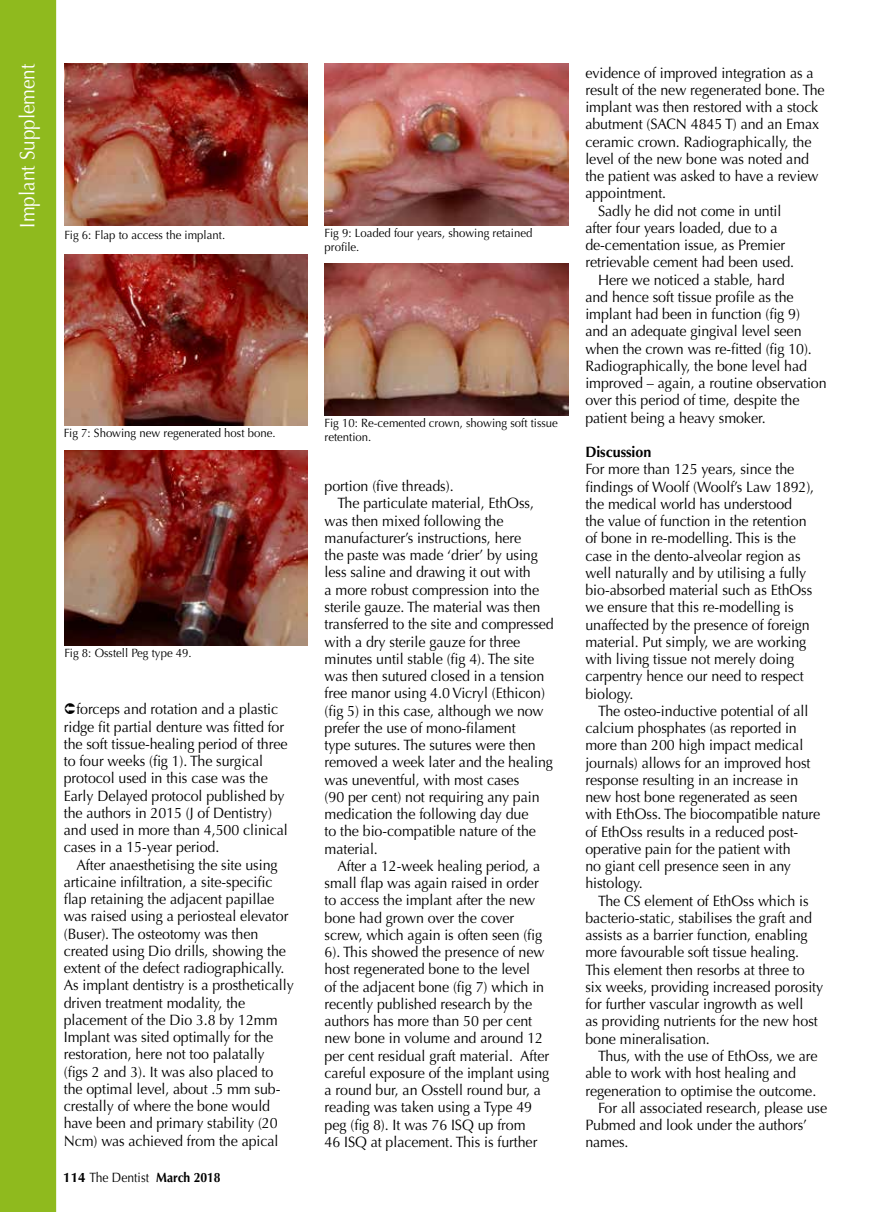
<style>
.page{position:relative;width:893px;height:1212px;background:#fff}
.page>*{position:absolute;margin:0;border:0;box-sizing:border-box;transform-origin:0 0}
.t1{font:21px "Optima";color:#fff;scale:.9 1}
.t2{font:15px/17.2px "Optima";letter-spacing:-.005em;color:#000;scale:.95 1}
.t3{font:700 15px "Optima";letter-spacing:-.005em;color:#000;scale:.95 1}
.t4{font:700 13.5px "Optima";color:#000}
.t5{font:12px/14.2px "Optima";color:#000;scale:.95 1}
.s1{font-weight:400}
</style>
<div class="page">
<div style="left:0;top:0;width:56px;height:1212px;background:#8fba1e"></div>
<img style="left:64px;top:64px;width:244px;height:162px">
<img style="left:64px;top:254px;width:244px;height:171px">
<img style="left:64px;top:450px;width:244px;height:196px">
<img style="left:325px;top:64px;width:243px;height:162px">
<img style="left:325px;top:264px;width:243px;height:152px">
<h1 class="t1" style="left:15px;top:228px;width:184px;rotate:-90deg">Implant Supplement</h1>
<p class="t5" style="left:64px;top:228px;width:171px">Fig 6: Flap to access the implant.</p>
<p class="t5" style="left:64px;top:425px;width:224px">Fig 7: Showing new regenerated host bone.</p>
<p class="t5" style="left:64px;top:646px;width:135px">Fig 8: Osstell Peg type 49.</p>
<p class="t2" style="left:64px;top:701px;width:237px;text-indent:13px">forceps and rotation and a plastic ridge fit partial denture was fitted for the soft tissue-healing period of three to four weeks (fig 1). The surgical protocol used in this case was the Early Delayed protocol published by the authors in 2015 (J of Dentistry) and used in more than 4,500 clinical cases in a 15-year period.</p>
<p class="t2" style="left:64px;top:856px;width:244px;text-indent:13px">After anaesthetising the site using articaine infiltration, a site-specific flap retaining the adjacent papillae was raised using a periosteal elevator (Buser). The osteotomy was then created using Dio drills, showing the extent of the defect radiographically.<br>As implant dentistry is a prosthetically driven treatment modality, the placement of the Dio 3.8 by 12mm Implant was sited optimally for the restoration, here not too palatally<br>(figs 2 and 3). It was also placed to the optimal level, about .5 mm sub&shy;crestally of where the bone would have been and primary stability (20<br>Ncm) was achieved from the apical</p>
<p class="t4" style="left:63px;top:1170px;width:159px">114 <span class="s1">The Dentist</span> March 2018</p>
<p class="t5" style="left:325px;top:226px;width:220px">Fig 9: Loaded four years, showing retained profile.</p>
<p class="t5" style="left:325px;top:416px;width:247px">Fig 10: Re-cemented crown, showing soft tissue retention.</p>
<p class="t2" style="left:325px;top:478px;width:137px">portion (five threads).</p>
<p class="t2" style="left:337px;top:495px;width:208px">The particulate material, EthOss,</p>
<p class="t2" style="left:325px;top:512px;width:190px">was then mixed following the</p>
<p class="t2" style="left:325px;top:529px;width:209px">manufacturer’s instructions, here</p>
<p class="t2" style="left:325px;top:547px;width:226px">the paste was made ‘drier’ by using</p>
<p class="t2" style="left:325px;top:564px;width:219px">less saline and drawing it out with</p>
<p class="t2" style="left:325px;top:581px;width:227px">a more robust compression into the</p>
<p class="t2" style="left:325px;top:598px;width:229px">sterile gauze. The material was then</p>
<p class="t2" style="left:325px;top:616px;width:243px">transferred to the site and compressed</p>
<p class="t2" style="left:325px;top:633px;width:207px">with a dry sterile gauze for three</p>
<p class="t2" style="left:325px;top:650px;width:222px">minutes until stable (fig 4). The site</p>
<p class="t2" style="left:325px;top:667px;width:233px">was then sutured closed in a tension</p>
<p class="t2" style="left:325px;top:685px;width:234px">free manor using 4.0 Vicryl (Ethicon)</p>
<p class="t2" style="left:325px;top:702px;width:232px">(fig 5) in this case, although we now</p>
<p class="t2" style="left:325px;top:719px;width:203px">prefer the use of mono-filament</p>
<p class="t2" style="left:325px;top:736px;width:224px">type sutures. The sutures were then</p>
<p class="t2" style="left:325px;top:754px;width:242px">removed a week later and the healing</p>
<p class="t2" style="left:325px;top:771px;width:206px">was uneventful, with most cases</p>
<p class="t2" style="left:325px;top:788px;width:228px">(90 per cent) not requiring any pain</p>
<p class="t2" style="left:325px;top:805px;width:216px">medication the following day due</p>
<p class="t2" style="left:325px;top:823px;width:224px">to the bio-compatible nature of the</p>
<p class="t2" style="left:325px;top:840px;width:58px">material.</p>
<p class="t2" style="left:337px;top:857px;width:215px">After a 12-week healing period, a</p>
<p class="t2" style="left:325px;top:874px;width:227px">small flap was again raised in order</p>
<p class="t2" style="left:325px;top:892px;width:223px">to access the implant after the new</p>
<p class="t2" style="left:325px;top:909px;width:201px">bone had grown over the cover</p>
<p class="t2" style="left:325px;top:926px;width:231px">screw, which again is often seen (fig</p>
<p class="t2" style="left:325px;top:943px;width:233px">6). This showed the presence of new</p>
<p class="t2" style="left:325px;top:961px;width:218px">host regenerated bone to the level</p>
<p class="t2" style="left:325px;top:978px;width:233px">of the adjacent bone (fig 7) which in</p>
<p class="t2" style="left:325px;top:995px;width:220px">recently published research by the</p>
<p class="t2" style="left:325px;top:1012px;width:220px">authors has more than 50 per cent</p>
<p class="t2" style="left:325px;top:1030px;width:232px">new bone in volume and around 12</p>
<p class="t2" style="left:325px;top:1047px;width:238px">per cent residual graft material. After</p>
<p class="t2" style="left:325px;top:1064px;width:238px">careful exposure of the implant using</p>
<p class="t2" style="left:325px;top:1081px;width:229px">a round bur, an Osstell round bur, a</p>
<p class="t2" style="left:325px;top:1099px;width:220px">reading was taken using a Type 49</p>
<p class="t2" style="left:325px;top:1116px;width:213px">peg (fig 8). It was 76 ISQ up from</p>
<p class="t2" style="left:325px;top:1133px;width:226px">46 ISQ at placement. This is further</p>
<p class="t2" style="left:585px;top:64px;width:242px">evidence of improved integration as a</p>
<p class="t2" style="left:585px;top:81px;width:253px">result of the new regenerated bone. The</p>
<p class="t2" style="left:585px;top:99px;width:247px">implant was then restored with a stock</p>
<p class="t2" style="left:585px;top:116px;width:248px">abutment (SACN 4845 T) and an Emax</p>
<p class="t2" style="left:585px;top:133px;width:240px">ceramic crown. Radiographically, the</p>
<p class="t2" style="left:585px;top:150px;width:237px">level of the new bone was noted and</p>
<p class="t2" style="left:585px;top:168px;width:247px">the patient was asked to have a review</p>
<p class="t2" style="left:585px;top:185px;width:87px">appointment.</p>
<p class="t2" style="left:598px;top:202px;width:194px">Sadly he did not come in until</p>
<p class="t2" style="left:585px;top:219px;width:204px">after four years loaded, due to a</p>
<p class="t2" style="left:585px;top:237px;width:212px">de-cementation issue, as Premier</p>
<p class="t2" style="left:585px;top:254px;width:221px">retrievable cement had been used.</p>
<p class="t2" style="left:598px;top:271px;width:198px">Here we noticed a stable, hard</p>
<p class="t2" style="left:585px;top:288px;width:221px">and hence soft tissue profile as the</p>
<p class="t2" style="left:585px;top:306px;width:227px">implant had been in function (fig 9)</p>
<p class="t2" style="left:585px;top:323px;width:229px">and an adequate gingival level seen</p>
<p class="t2" style="left:585px;top:340px;width:240px">when the crown was re-fitted (fig 10).</p>
<p class="t2" style="left:585px;top:357px;width:235px">Radiographically, the bone level had</p>
<p class="t2" style="left:585px;top:375px;width:256px">improved – again, a routine observation</p>
<p class="t2" style="left:585px;top:392px;width:227px">over this period of time, despite the</p>
<p class="t2" style="left:585px;top:409px;width:191px">patient being a heavy smoker.</p>
<p class="t3" style="left:585px;top:443px;width:71px">Discussion</p>
<p class="t2" style="left:585px;top:461px;width:242px">For more than 125 years, since the findings of Woolf (Woolf’s Law 1892), the medical world has understood the value of function in the retention of bone in re-modelling. This is the case in the dento-alveolar region as well naturally and by utilising a fully bio-absorbed material such as EthOss we ensure that this re-modelling is unaffected by the presence of foreign material. Put simply, we are working with living tissue not merely doing carpentry hence our need to respect biology.</p>
<p class="t2" style="left:585px;top:702px;width:249px;text-indent:13px">The osteo-inductive potential of all calcium phosphates (as reported in more than 200 high impact medical journals) allows for an improved host response resulting in an increase in new host bone regenerated as seen with EthOss. The biocompatible nature of EthOss results in a reduced post&shy;operative pain for the patient with<br>no giant cell presence seen in any histology.</p>
<p class="t2" style="left:585px;top:892px;width:252px;text-indent:13px">The CS element of EthOss which is bacterio-static, stabilises the graft and assists as a barrier function, enabling more favourable soft tissue healing.<br>This element then resorbs at three to six weeks, providing increased porosity for further vascular ingrowth as well<br>as providing nutrients for the new host bone mineralisation.</p>
<p class="t2" style="left:598px;top:1047px;width:232px">Thus, with the use of EthOss, we are</p>
<p class="t2" style="left:585px;top:1065px;width:223px">able to work with host healing and</p>
<p class="t2" style="left:585px;top:1082px;width:245px">regeneration to optimise the outcome.</p>
<p class="t2" style="left:598px;top:1099px;width:243px">For all associated research, please use</p>
<p class="t2" style="left:585px;top:1116px;width:235px">Pubmed and look under the authors’</p>
<p class="t2" style="left:585px;top:1134px;width:47px">names.</p>
</div>
